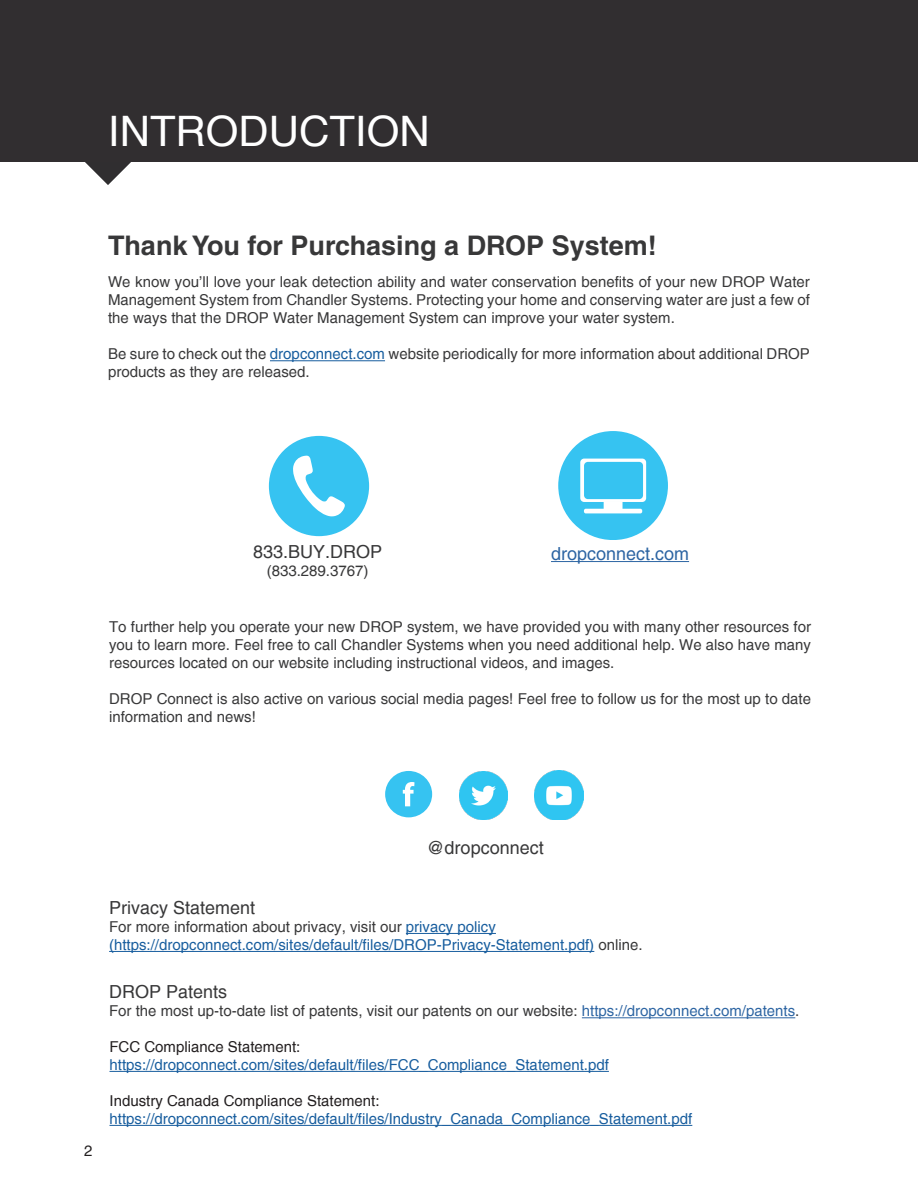
<style>
.page{position:relative;width:918px;height:1188px;background:#fff}
.page>*{position:absolute;margin:0;border:0;box-sizing:border-box;transform-origin:0 0}
.t1{font:42px "Helvetica";color:#fff}
.t2{font:700 27px "Helvetica CE";color:#383839}
.t3{font:18px "Helvetica";color:#383839}
.t4{font:18px "Helvetica";color:#2d65a3}
.t5{font:15px/18px "Helvetica";color:#383839;text-align:justify}
.t6{font:15px "Helvetica";color:#175d9e}
.t7{font:15px "Helvetica";color:#231f20}
.s1{color:#175d9e}
.s2{color:#383839}
.s3{color:#2d65a3}
</style>
<div class="page">
<svg style="left:85px;top:162px;width:46px;height:23px"></svg>
<div style="left:0;top:0;width:918px;height:162px;background:#312e30"></div>
<hr style="left:406px;top:933px;width:90px;height:1px;background:#175d9e">
<hr style="left:109px;top:951px;width:485px;height:1px;background:#175d9e">
<hr style="left:582px;top:1017px;width:213px;height:1px;background:#2d65a3">
<hr style="left:270px;top:360px;width:115px;height:1px;background:#175d9e">
<div style="left:269px;top:436px;width:100px;height:100px;background:#36c3f1;border-radius:50%"></div>
<svg style="left:293px;top:456px;width:52px;height:60px"></svg>
<div style="left:559px;top:431px;width:109px;height:109px;background:#36c3f1;border-radius:50%"></div>
<div style="left:604px;top:501px;width:19px;height:11px;background:#fff"></div>
<hr style="left:584px;top:509px;width:58px;height:4px;background:#fff;border-radius:2px">
<svg style="left:580px;top:459px;width:66px;height:43px"></svg>
<hr style="left:551px;top:561px;width:138px;height:1px;background:#2d65a3">
<svg style="left:385px;top:771px;width:47px;height:46px"></svg>
<img style="left:460px;top:771px;width:48px;height:48px">
<img style="left:534px;top:771px;width:49px;height:48px">
<hr style="left:110px;top:1071px;width:499px;height:1px;background:#175d9e">
<hr style="left:110px;top:1125px;width:582px;height:1px;background:#175d9e">
<p class="t1" style="left:108px;top:107px;width:323px">INTRODUCTION</p>
<p class="t2" style="left:108px;top:229px;width:550px">Thank You for Purchasing a DROP System!</p>
<p class="t5" style="left:108px;top:273px;width:703px">We know you’ll love your leak detection ability and water conservation benefits of your new DROP Water Management System from Chandler Systems. Protecting your home and conserving water are just a few of the ways that the DROP Water Management System can improve your water system.</p>
<p class="t5" style="left:108px;top:345px;width:703px">Be sure to check out the <span class="s1">dropconnect.com</span> website periodically for more information about additional DROP products as they are released.</p>
<p class="t3" style="left:253px;top:541px;width:131px">833.BUY.DROP</p>
<p class="t5" style="left:267px;top:562px;width:103px">(833.289.3767)</p>
<p class="t4" style="left:551px;top:543px;width:140px">dropconnect.com</p>
<p class="t5" style="left:109px;top:618px;width:703px">To further help you operate your new DROP system, we have provided you with many other resources for you to learn more. Feel free to call Chandler Systems when you need additional help. We also have many resources located on our website including instructional videos, and images.</p>
<p class="t5" style="left:109px;top:690px;width:704px">DROP Connect is also active on various social media pages! Feel free to follow us for the most up to date information and news!</p>
<p class="t7" style="left:84px;top:1142px;width:10px">2</p>
<p class="t3" style="left:426px;top:837px;width:119px">@dropconnect</p>
<p class="t3" style="left:109px;top:897px;width:148px">Privacy Statement</p>
<p class="t5" style="left:109px;top:918px;width:388px">For more information about privacy, visit our <span class="s1">privacy policy</span></p>
<p class="t6" style="left:109px;top:936px;width:535px">(https://dropconnect.com/sites/default/files/DROP-Privacy-Statement.pdf) <span class="s2">online.</span></p>
<p class="t3" style="left:109px;top:982px;width:120px">DROP Patents</p>
<p class="t5" style="left:109px;top:1002px;width:692px">For the most up-to-date list of patents, visit our patents on our website: <span class="s3">https://dropconnect.com/patents</span>.</p>
<p class="t7" style="left:110px;top:1038px;width:192px">FCC Compliance Statement:</p>
<p class="t6" style="left:110px;top:1056px;width:501px">https://dropconnect.com/sites/default/files/FCC_Compliance_Statement.pdf</p>
<p class="t7" style="left:110px;top:1092px;width:272px">Industry Canada Compliance Statement:</p>
<p class="t6" style="left:110px;top:1110px;width:584px">https://dropconnect.com/sites/default/files/Industry_Canada_Compliance_Statement.pdf</p>
</div>
